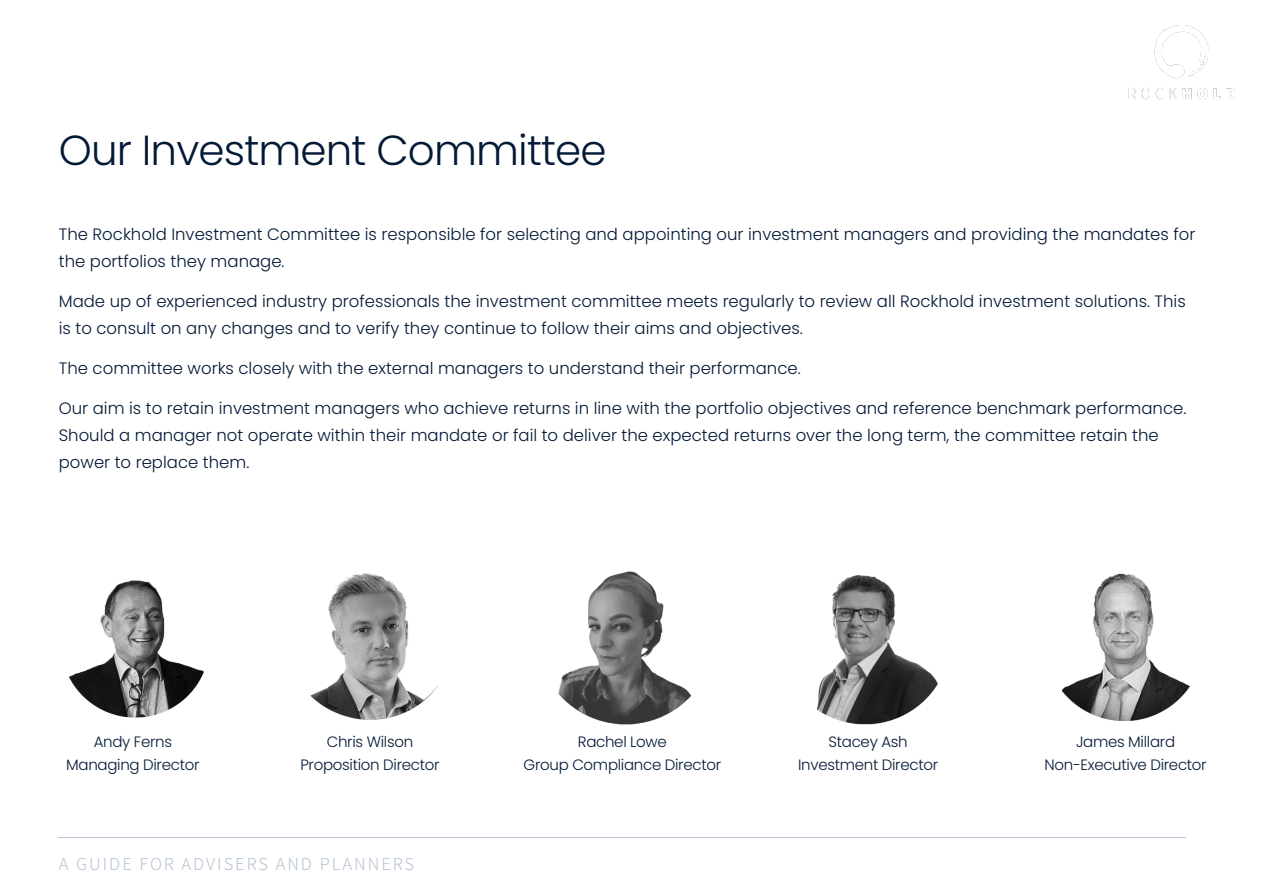
<style>
.page{position:relative;width:1263px;height:893px;background:#fff}
.page>*{position:absolute;margin:0;border:0;box-sizing:border-box;transform-origin:0 0}
.t1{font:300 42px "Poppins";letter-spacing:-.02em;color:#041936}
.Body_Text{font:300 16.5px/27px "Poppins";color:#041936}
.t2{font:300 16.5px "Noto Sans JP";letter-spacing:.12em;color:#b6c2d1}
.t3{font:300 15px "Poppins";letter-spacing:-.02em;color:#041936}
</style>
<div class="page">
<hr style="left:59px;top:837px;width:1127px;height:1px;background:#b6c2d1">
<img style="left:1128px;top:26px;width:107px;height:74px">
<img style="left:816px;top:575px;width:122px;height:150px">
<img style="left:69px;top:580px;width:135px;height:138px">
<img style="left:1061px;top:573px;width:129px;height:148px">
<img style="left:310px;top:573px;width:128px;height:147px">
<img style="left:558px;top:571px;width:134px;height:154px">
<p class="t1" style="left:59px;top:126px;width:549px">Our Investment Committee</p>
<p class="Body_Text" style="left:59px;top:221px;width:1138px">The Rockhold Investment Committee is responsible for selecting and appointing our investment managers and providing the mandates for the portfolios they manage.</p>
<p class="Body_Text" style="left:59px;top:288px;width:1128px">Made up of experienced industry professionals the investment committee meets regularly to review all Rockhold investment solutions. This is to consult on any changes and to verify they continue to follow their aims and objectives.</p>
<p class="Body_Text" style="left:59px;top:355px;width:743px">The committee works closely with the external managers to understand their performance.</p>
<p class="Body_Text" style="left:59px;top:394px;width:1129px">Our aim is to retain investment managers who achieve returns in line with the portfolio objectives and reference benchmark performance.<br>Should a manager not operate within their mandate or fail to deliver the expected returns over the long term, the committee retain the power to replace them.</p>
<p class="t3" style="left:94px;top:733px;width:80px">Andy Ferns</p>
<p class="t3" style="left:66px;top:756px;width:135px">Managing Director</p>
<p class="t3" style="left:327px;top:733px;width:88px">Chris Wilson</p>
<p class="t3" style="left:300px;top:756px;width:141px">Proposition Director</p>
<p class="t2" style="left:59px;top:854px;width:357px">A GUIDE FOR ADVISERS AND PLANNERS</p>
<p class="t3" style="left:578px;top:733px;width:90px">Rachel Lowe</p>
<p class="t3" style="left:524px;top:756px;width:199px">Group Compliance Director</p>
<p class="t3" style="left:828px;top:733px;width:81px">Stacey Ash</p>
<p class="t3" style="left:798px;top:756px;width:142px">Investment Director</p>
<p class="t3" style="left:1076px;top:733px;width:101px">James Millard</p>
<p class="t3" style="left:1044px;top:756px;width:164px">Non-Executive Director</p>
</div>
